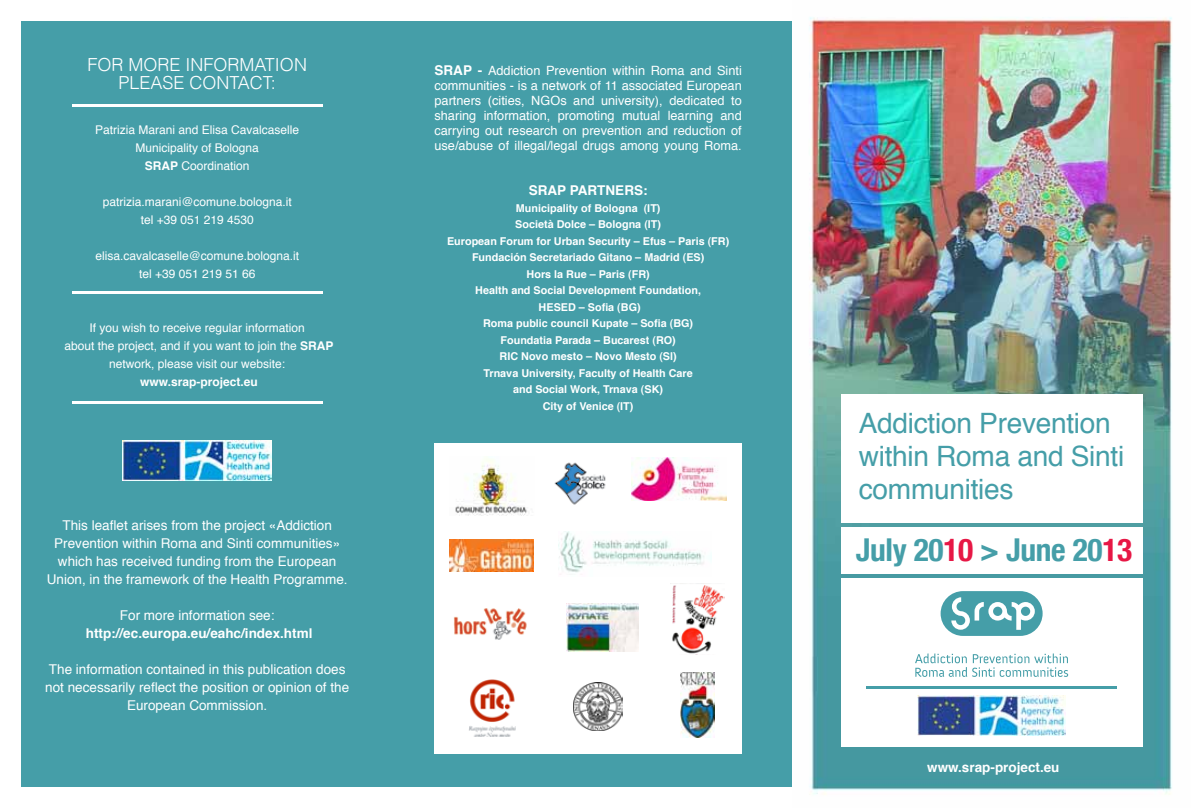
<style>
.page{position:relative;width:1191px;height:808px;background:#fff}
.page>*{position:absolute;margin:0;border:0;box-sizing:border-box;transform-origin:0 0}
.t1{font:700 condensed 31.5px "Helvetica Neue";letter-spacing:-.01em;color:#459ea8}
.t2{font:28.05px/33px "Helvetica";letter-spacing:-.01em;color:#459ea8}
.t3{font:300 18px/18px "Helvetica";color:#fff;text-align:center}
.t4{font:13.5px/18px "Helvetica";color:#fff;text-align:center}
.t5{font:700 13.5px "Helvetica";color:#fff}
.t6{font:12.75px/15px "Helvetica";color:#fff;text-align:justify}
.t7{font:12px/18px "Helvetica";color:#fff;text-align:center}
.t8{font:700 12px "Helvetica";color:#fff}
.t9{font:700 10.8px/16.5px "Helvetica";color:#fff;text-align:center}
.s1{font-weight:700}
.s2{font-weight:700;font-size:13.5px}
.s3{color:#e71745}
</style>
<div class="page">
<div style="left:21px;top:21px;width:771px;height:766px;background:#459ea8"></div>
<div style="left:434px;top:443px;width:308px;height:311px;background:#fff"></div>
<img style="left:123px;top:441px;width:148px;height:40px">
<img style="left:809px;top:17px;width:363px;height:778px">
<div style="left:841px;top:394px;width:301px;height:129px;background:#fff"></div>
<div style="left:841px;top:578px;width:301px;height:168px;background:#fff"></div>
<svg style="left:940px;top:591px;width:102px;height:45px"></svg>
<div style="left:1021px;top:607px;width:9px;height:9px;background:#459ea8;border-radius:5px"></div>
<svg style="left:915px;top:653px;width:153px;height:24px"></svg>
<div style="left:841px;top:527px;width:301px;height:47px;background:#fff"></div>
<img style="left:917px;top:695px;width:148px;height:40px">
<hr style="left:866px;top:686px;width:251px;height:2px;background:#459ea8">
<img style="left:455px;top:459px;width:72px;height:56px">
<img style="left:558px;top:531px;width:146px;height:44px">
<img style="left:672px;top:585px;width:52px;height:69px">
<img style="left:449px;top:540px;width:84px;height:31px">
<img style="left:453px;top:608px;width:74px;height:32px">
<img style="left:680px;top:672px;width:34px;height:65px">
<img style="left:566px;top:603px;width:72px;height:48px">
<img style="left:469px;top:679px;width:46px;height:58px">
<img style="left:573px;top:682px;width:49px;height:49px">
<img style="left:554px;top:462px;width:52px;height:43px">
<img style="left:632px;top:457px;width:94px;height:44px">
<hr style="left:72px;top:104px;width:251px;height:2px;background:#fff">
<hr style="left:72px;top:291px;width:251px;height:2px;background:#fff">
<hr style="left:72px;top:402px;width:251px;height:2px;background:#fff">
<h3 class="t3" style="left:87px;top:56px;width:221px">FOR MORE INFORMATION<br>PLEASE CONTACT:</h3>
<p class="t7" style="left:95px;top:121px;width:206px">Patrizia Marani and Elisa Cavalcaselle<br>Municipality of Bologna<br><span class="s1">SRAP</span> Coordination</p>
<p class="t7" style="left:103px;top:193px;width:190px">patrizia.marani@comune.bologna.it tel +39 051 219 4530</p>
<p class="t7" style="left:95px;top:247px;width:205px">elisa.cavalcaselle@comune.bologna.it tel +39 051 219 51 66</p>
<p class="t7" style="left:64px;top:319px;width:270px">If you wish to receive regular information<br>about the project, and if you want to join the <span class="s1">SRAP </span>network, please visit our website:</p>
<p class="t8" style="left:140px;top:372px;width:119px">www.srap-project.eu</p>
<p class="t4" style="left:47px;top:516px;width:302px">This leaflet arises from the project «Addiction Prevention within Roma and Sinti communities» which has received funding from the European Union, in the framework of the Health Programme.</p>
<p class="t4" style="left:120px;top:606px;width:156px">For more information see:</p>
<p class="t5" style="left:86px;top:622px;width:228px">http://ec.europa.eu/eahc/index.html</p>
<p class="t4" style="left:45px;top:660px;width:305px">The information contained in this publication does not necessarily reflect the position or opinion of the<br>European Commission.</p>
<p class="t6" style="left:434px;top:63px;width:309px"><span class="s2">SRAP -</span> Addiction Prevention within Roma and Sinti communities - is a network of 11 associated European partners (cities, NGOs and university), dedicated to sharing information, promoting mutual learning and carrying out research on prevention and reduction of use/abuse of illegal/legal drugs among young Roma.</p>
<p class="t5" style="left:529px;top:179px;width:120px">SRAP PARTNERS:</p>
<p class="t9" style="left:447px;top:200px;width:284px">Municipality of Bologna (IT)<br>Società Dolce – Bologna (IT)<br>European Forum for Urban Security – Efus – Paris (FR)<br>Fundación Secretariado Gitano – Madrid (ES)<br>Hors la Rue – Paris (FR)<br>Health and Social Development Foundation,<br>HESED – Sofia (BG)<br>Roma public council Kupate – Sofia (BG)<br>Foundatia Parada – Bucarest (RO)<br>RIC Novo mesto – Novo Mesto (Sl)<br>Trnava University, Faculty of Health Care<br>and Social Work, Trnava (SK)<br>City of Venice (IT)</p>
<h2 class="t2" style="left:859px;top:408px;width:267px">Addiction Prevention within Roma and Sinti communities</h2>
<h1 class="t1" style="left:856px;top:530px;width:278px">July 20<span class="s3">10</span> &gt; June 20<span class="s3">13</span></h1>
<p class="t5" style="left:927px;top:756px;width:134px">www.srap-project.eu</p>
</div>
